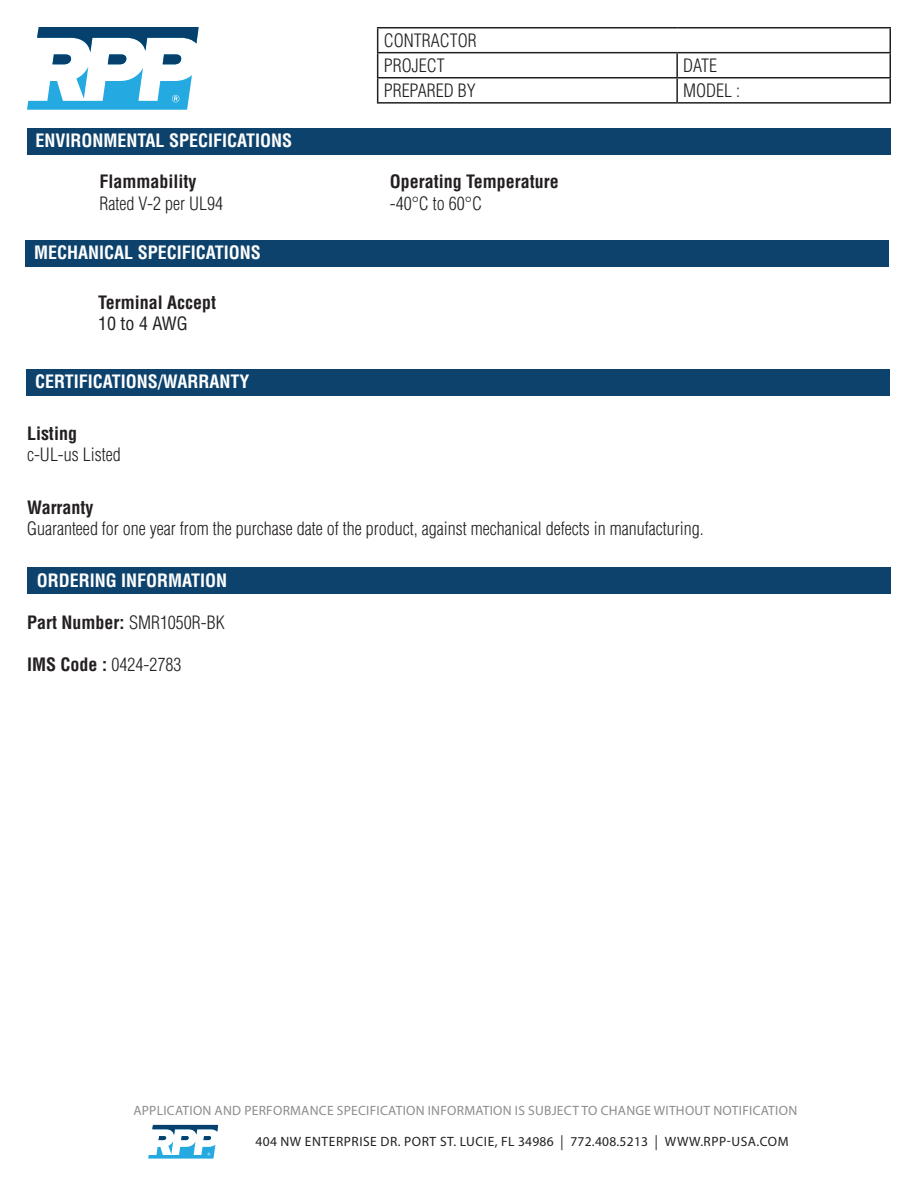
<style>
.page{position:relative;width:918px;height:1188px;background:#fff}
.page>*{position:absolute;margin:0;border:0;box-sizing:border-box;transform-origin:0 0}
.t1{font:300 condensed 18px/24.9px "Helvetica LT Std";color:#231f20}
.t2{font:700 condensed 18px "Helvetica LT Std";color:#fff}
.t3{font:700 condensed 18px "Helvetica LT Std";color:#231f20}
.t4{font:condensed 18px "Helvetica LT Std";color:#231f20}
.t5{font:13.5px "Myriad Pro";letter-spacing:.02em;color:#8b8c8e}
.t6{font:13.5px "Myriad Pro";letter-spacing:.04em;color:#231f20}
.s1{font-weight:300}
.s2{font-weight:700}
.s3{font-family:"Trade Gothic LT Std Cn 18";font-size:20.25px}
</style>
<div class="page">
<hr style="left:377px;top:27px;width:300px;height:1px;background:#231f20">
<hr style="left:677px;top:27px;width:214px;height:1px;background:#231f20">
<hr style="left:377px;top:52px;width:300px;height:1px;background:#231f20">
<hr style="left:677px;top:52px;width:214px;height:1px;background:#231f20">
<hr style="left:676px;top:53px;width:2px;height:24px;background:#231f20">
<hr style="left:377px;top:77px;width:300px;height:2px;background:#231f20">
<svg style="left:377px;top:28px;width:1px;height:74px"></svg>
<hr style="left:677px;top:77px;width:214px;height:2px;background:#231f20">
<hr style="left:676px;top:79px;width:2px;height:23px;background:#231f20">
<svg style="left:890px;top:28px;width:1px;height:74px"></svg>
<hr style="left:377px;top:102px;width:300px;height:2px;background:#231f20">
<hr style="left:677px;top:102px;width:214px;height:2px;background:#231f20">
<svg style="left:27px;top:27px;width:172px;height:83px"></svg>
<svg style="left:148px;top:1125px;width:70px;height:34px"></svg>
<div style="left:27px;top:567px;width:864px;height:27px;background:#0d426c"></div>
<div style="left:26px;top:370px;width:864px;height:26px;background:#0d426c"></div>
<div style="left:27px;top:129px;width:864px;height:26px;background:#0d426c"></div>
<div style="left:26px;top:240px;width:864px;height:27px;background:#0d426c"></div>
<p class="t1" style="left:384px;top:28px;width:95px">CONTRACTOR<br>PROJECT</p>
<p class="t1" style="left:683px;top:53px;width:36px">DATE</p>
<p class="t2" style="left:36px;top:129px;width:258px">ENVIRONMENTAL SPECIFICATIONS</p>
<p class="t3" style="left:100px;top:170px;width:99px">Flammability</p>
<p class="t1" style="left:100px;top:190px;width:125px">Rated V-2 per UL94</p>
<p class="t2" style="left:34px;top:241px;width:228px">MECHANICAL SPECIFICATIONS</p>
<p class="t3" style="left:98px;top:291px;width:120px">Terminal Accept</p>
<p class="t4" style="left:98px;top:312px;width:91px">10 to 4 AWG</p>
<p class="t1" style="left:384px;top:78px;width:94px">PREPARED BY</p>
<p class="t1" style="left:683px;top:78px;width:58px">MODEL :</p>
<p class="t3" style="left:390px;top:170px;width:171px">Operating Temperature</p>
<p class="t1" style="left:390px;top:190px;width:94px">-40°C to 60°C</p>
<p class="t2" style="left:35px;top:371px;width:216px">CERTIFICATIONS/WARRANTY</p>
<p class="t3" style="left:27px;top:422px;width:52px">Listing</p>
<p class="t1" style="left:27px;top:442px;width:95px">c-UL-us Listed</p>
<p class="t3" style="left:27px;top:496px;width:68px">Warranty</p>
<p class="t1" style="left:27px;top:516px;width:678px">Guaranteed for one year from the purchase date of the product, against mechanical defects in manufacturing.</p>
<p class="t2" style="left:37px;top:569px;width:192px">ORDERING INFORMATION</p>
<p class="t3" style="left:27px;top:612px;width:199px">Part Number: <span class="s1">SMR1050R-BK</span></p>
<p class="t1" style="left:27px;top:652px;width:156px"><span class="s2">IMS Code :</span> 0424-2783</p>
<p class="t5" style="left:133px;top:1102px;width:665px">APPLICATION AND PERFORMANCE SPECIFICATION INFORMATION IS SUBJECT TO CHANGE WITHOUT NOTIFICATION</p>
<p class="t6" style="left:256px;top:1133px;width:534px">404 NW ENTERPRISE DR. PORT ST. LUCIE, FL 34986 <span class="s3">|</span> 772.408.5213 <span class="s3">|</span> WWW.RPP-USA.COM</p>
</div>
